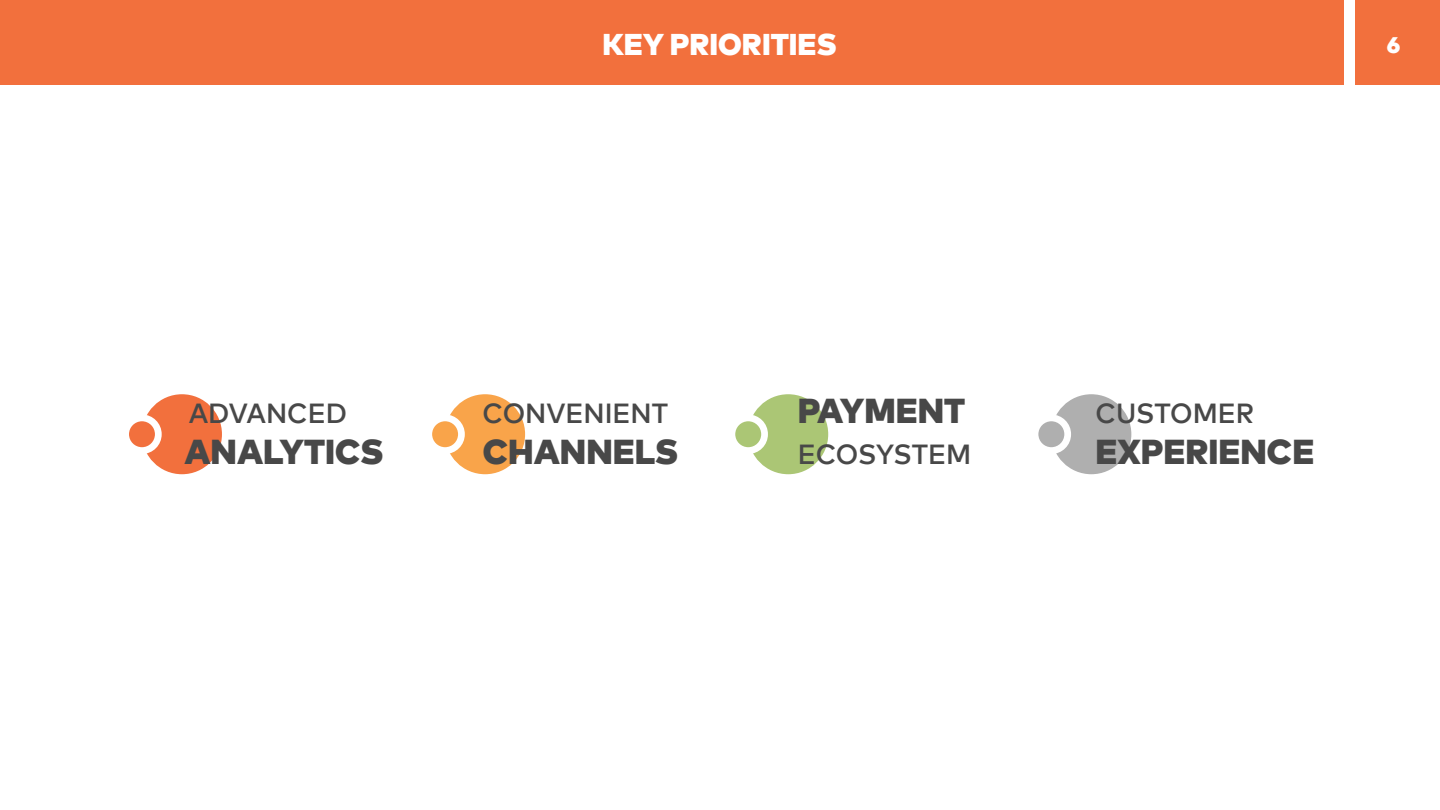
<style>
.page{position:relative;width:1440px;height:810px;background:#fff}
.page>*{position:absolute;margin:0;border:0;box-sizing:border-box;transform-origin:0 0}
.t1{font:900 34.58px "BOG2018";color:#484848}
.t2{font:900 30px "BOG2018";color:#fff}
.t3{font:600 27px "BOG2018";color:#484848}
.t4{font:900 22.5px "BOG2018";color:#fff}
</style>
<div class="page">
<div style="left:0;top:0;width:1343px;height:85px;background:#f2703d"></div>
<div style="left:142px;top:394px;width:80px;height:80px;background:#f2703d;border-radius:50%"></div>
<div style="left:126px;top:418px;width:32px;height:33px;background:#f2703d;border-radius:50%"></div>
<div style="left:122px;top:415px;width:40px;height:39px;border:7px solid #fff;border-radius:50%"></div>
<div style="left:445px;top:394px;width:80px;height:80px;background:#f9a44a;border-radius:50%"></div>
<div style="left:429px;top:418px;width:32px;height:33px;background:#f9a44a;border-radius:50%"></div>
<div style="left:425px;top:415px;width:40px;height:39px;border:7px solid #fff;border-radius:50%"></div>
<div style="left:748px;top:394px;width:80px;height:80px;background:#abc675;border-radius:50%"></div>
<div style="left:732px;top:418px;width:33px;height:33px;background:#abc675;border-radius:50%"></div>
<div style="left:729px;top:415px;width:39px;height:39px;border:7px solid #fff;border-radius:50%"></div>
<div style="left:1051px;top:394px;width:80px;height:80px;background:#afafaf;border-radius:50%"></div>
<div style="left:1035px;top:418px;width:33px;height:33px;background:#afafaf;border-radius:50%"></div>
<div style="left:1032px;top:415px;width:39px;height:39px;border:7px solid #fff;border-radius:50%"></div>
<div style="left:1355px;top:0;width:85px;height:85px;background:#f2703d"></div>
<p class="t2" style="left:603px;top:22px;width:236px">KEY PRIORITIES</p>
<p class="t4" style="left:1387px;top:28px;width:15px">6</p>
<p class="t3" style="left:189px;top:394px;width:160px">ADVANCED</p>
<p class="t1" style="left:184px;top:426px;width:201px">ANALYTICS</p>
<p class="t3" style="left:483px;top:394px;width:187px">CONVENIENT</p>
<p class="t1" style="left:483px;top:426px;width:197px">CHANNELS</p>
<p class="t1" style="left:798px;top:385px;width:169px">PAYMENT</p>
<p class="t3" style="left:798px;top:435px;width:175px">ECOSYSTEM</p>
<p class="t3" style="left:1096px;top:394px;width:160px">CUSTOMER</p>
<p class="t1" style="left:1095px;top:426px;width:220px">EXPERIENCE</p>
</div>
